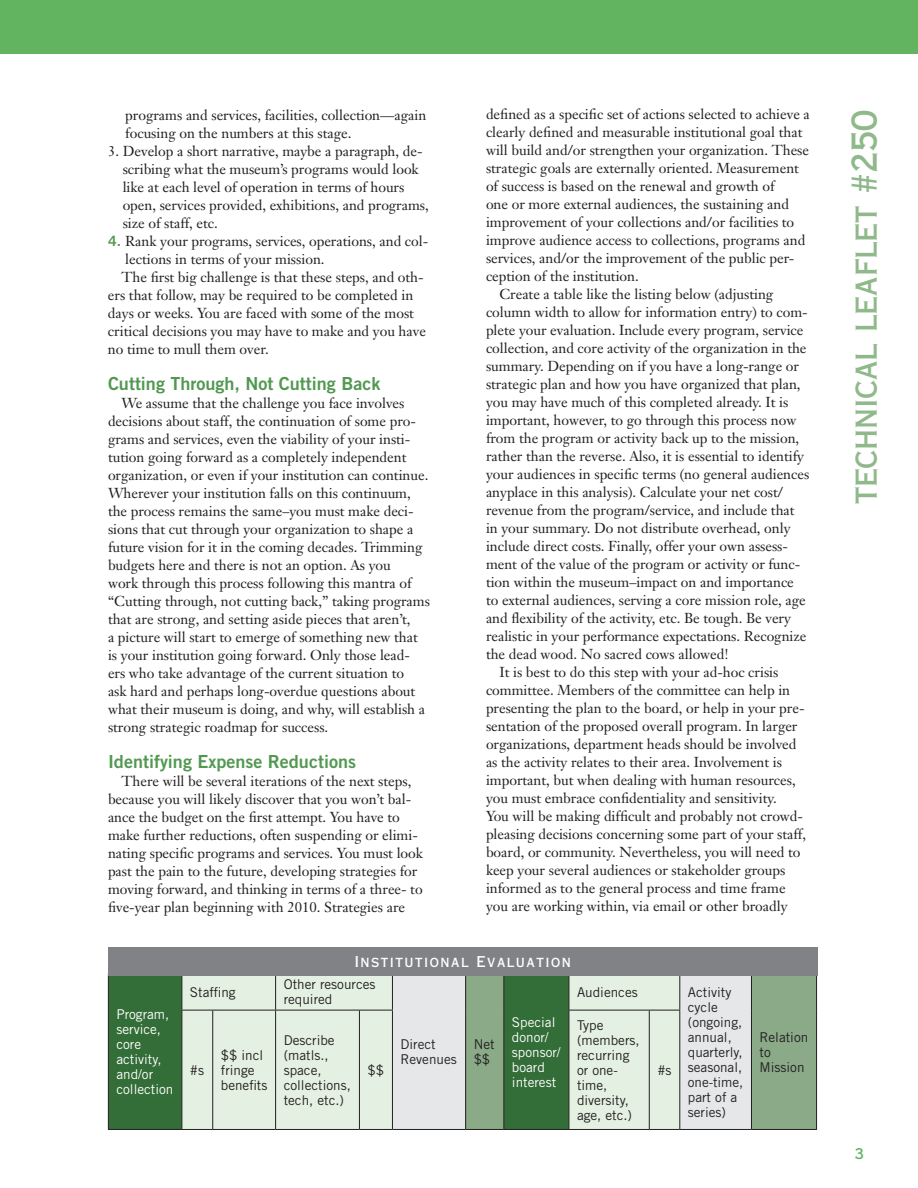
<style>
.page{position:relative;width:918px;height:1188px;background:#fff}
.page>*{position:absolute;margin:0;border:0;box-sizing:border-box;transform-origin:0 0}
.t1{font:34.5px "Copperplate Thirty AB";color:#90b98b}
.Trade_Bold2_12_12{font:18px "Trade Gothic Bold Two";color:#529851}
.Standhead_Copperplat{font:15px "Copperplate Thirty AB";letter-spacing:.1em;color:#fff}
.t2{font:15px "Copperplate Thirty AB";color:#63b461}
.Body_Janson{font:14.25px/18px "Janson Text";color:#231f20}
.Body_Janson_No_Inden{font:14.25px/18px "Janson Text";color:#231f20}
.Trade__9_10{font:13.5px/15px "Trade Gothic";color:#231f20}
.Trade__9_10-2{font:13.5px/15px "Trade Gothic";color:#fff}
.s1{font-family:"Trade Gothic Bold Two";color:#529851}
</style>
<div class="page">
<div style="left:0;top:0;width:918px;height:54px;background:#63b461"></div>
<div style="left:109px;top:976px;width:73px;height:153px;background:#336d37"></div>
<div style="left:183px;top:976px;width:209px;height:153px;background:#e4f0e1"></div>
<div style="left:393px;top:976px;width:72px;height:153px;background:#e6e7e9"></div>
<svg style="left:466px;top:976px;width:350px;height:153px;background:#a8c0a7"></svg>
<hr style="left:108px;top:974px;width:1px;height:36px;background:#231f20">
<hr style="left:182px;top:974px;width:1px;height:36px;background:#231f20">
<hr style="left:275px;top:974px;width:1px;height:36px;background:#231f20">
<hr style="left:392px;top:974px;width:1px;height:36px;background:#231f20">
<hr style="left:465px;top:974px;width:1px;height:36px;background:#231f20">
<hr style="left:503px;top:974px;width:1px;height:36px;background:#231f20">
<hr style="left:569px;top:974px;width:1px;height:36px;background:#231f20">
<hr style="left:679px;top:974px;width:1px;height:36px;background:#231f20">
<hr style="left:751px;top:974px;width:1px;height:36px;background:#231f20">
<hr style="left:816px;top:974px;width:1px;height:36px;background:#231f20">
<hr style="left:108px;top:1010px;width:1px;height:119px;background:#231f20">
<hr style="left:182px;top:1010px;width:31px;height:1px;background:#231f20">
<hr style="left:182px;top:1010px;width:1px;height:119px;background:#231f20">
<hr style="left:213px;top:1010px;width:63px;height:1px;background:#231f20">
<hr style="left:212px;top:1010px;width:1px;height:119px;background:#231f20">
<hr style="left:276px;top:1010px;width:83px;height:1px;background:#231f20">
<hr style="left:275px;top:1010px;width:1px;height:119px;background:#231f20">
<hr style="left:359px;top:1010px;width:34px;height:1px;background:#231f20">
<hr style="left:359px;top:1010px;width:1px;height:119px;background:#231f20">
<hr style="left:392px;top:1010px;width:1px;height:119px;background:#231f20">
<hr style="left:465px;top:1010px;width:1px;height:119px;background:#231f20">
<hr style="left:503px;top:1010px;width:1px;height:119px;background:#231f20">
<hr style="left:569px;top:1010px;width:80px;height:1px;background:#231f20">
<hr style="left:569px;top:1010px;width:1px;height:119px;background:#231f20">
<hr style="left:649px;top:1010px;width:31px;height:1px;background:#231f20">
<hr style="left:649px;top:1010px;width:1px;height:119px;background:#231f20">
<hr style="left:679px;top:1010px;width:1px;height:119px;background:#231f20">
<hr style="left:751px;top:1010px;width:1px;height:119px;background:#231f20">
<hr style="left:816px;top:1010px;width:1px;height:119px;background:#231f20">
<hr style="left:108px;top:1129px;width:74px;height:1px;background:#231f20">
<hr style="left:182px;top:1129px;width:31px;height:1px;background:#231f20">
<hr style="left:213px;top:1129px;width:63px;height:1px;background:#231f20">
<hr style="left:276px;top:1129px;width:83px;height:1px;background:#231f20">
<hr style="left:359px;top:1129px;width:33px;height:1px;background:#231f20">
<hr style="left:392px;top:1129px;width:74px;height:1px;background:#231f20">
<hr style="left:466px;top:1129px;width:38px;height:1px;background:#231f20">
<hr style="left:504px;top:1129px;width:65px;height:1px;background:#231f20">
<hr style="left:569px;top:1129px;width:80px;height:1px;background:#231f20">
<hr style="left:649px;top:1129px;width:31px;height:1px;background:#231f20">
<hr style="left:680px;top:1129px;width:71px;height:1px;background:#231f20">
<hr style="left:751px;top:1129px;width:66px;height:1px;background:#231f20">
<div style="left:108px;top:948px;width:710px;height:28px;background:#808285"></div>
<p class="Body_Janson_No_Inden" style="left:125px;top:105px;width:302px">programs and services, facilities, collection—again focusing on the numbers at this stage.</p>
<p class="Body_Janson_No_Inden" style="left:123px;top:141px;width:308px;text-indent:-15px">3. Develop a short narrative, maybe a paragraph, de&shy;scribing what the museum’s programs would look like at each level of operation in terms of hours open, services provided, exhibitions, and programs, size of staff, etc.</p>
<p class="Body_Janson_No_Inden" style="left:125px;top:231px;width:305px;text-indent:-17px"><span class="s1">4.</span> Rank your programs, services, operations, and col&shy;lections in terms of your mission.</p>
<p class="Body_Janson" style="left:108px;top:267px;width:320px;text-indent:13px">The first big challenge is that these steps, and oth&shy;ers that follow, may be required to be completed in days or weeks. You are faced with some of the most critical decisions you may have to make and you have no time to mull them over.</p>
<p class="Trade_Bold2_12_12" style="left:108px;top:372px;width:274px">Cutting Through, Not Cutting Back</p>
<p class="Body_Janson" style="left:108px;top:393px;width:324px;text-indent:13px">We assume that the challenge you face involves decisions about staff, the continuation of some pro&shy;grams and services, even the viability of your insti&shy;tution going forward as a completely independent organization, or even if your institution can continue.<br>Wherever your institution falls on this continuum, the process remains the same–you must make deci&shy;sions that cut through your organization to shape a future vision for it in the coming decades. Trimming budgets here and there is not an option. As you<br>work through this process following this mantra of “Cutting through, not cutting back,” taking programs that are strong, and setting aside pieces that aren’t,<br>a picture will start to emerge of something new that is your institution going forward. Only those lead&shy;ers who take advantage of the current situation to<br>ask hard and perhaps long-overdue questions about what their museum is doing, and why, will establish a strong strategic roadmap for success.</p>
<p class="Trade_Bold2_12_12" style="left:108px;top:750px;width:250px">Identifying Expense Reductions</p>
<p class="Body_Janson" style="left:108px;top:771px;width:316px;text-indent:13px">There will be several iterations of the next steps, because you will likely discover that you won’t bal&shy;ance the budget on the first attempt. You have to make further reductions, often suspending or elimi&shy;nating specific programs and services. You must look past the pain to the future, developing strategies for moving forward, and thinking in terms of a three- to five-year plan beginning with 2010. Strategies are</p>
<p class="Body_Janson" style="left:486px;top:105px;width:325px">defined as a specific set of actions selected to achieve a clearly defined and measurable institutional goal that will build and/or strengthen your organization. These strategic goals are externally oriented. Measurement of success is based on the renewal and growth of<br>one or more external audiences, the sustaining and improvement of your collections and/or facilities to improve audience access to collections, programs and services, and/or the improvement of the public per&shy;ception of the institution.</p>
<p class="Body_Janson" style="left:486px;top:285px;width:325px;text-indent:13px">Create a table like the listing below (adjusting column width to allow for information entry) to com&shy;plete your evaluation. Include every program, service collection, and core activity of the organization in the summary. Depending on if you have a long-range or strategic plan and how you have organized that plan, you may have much of this completed already. It is important, however, to go through this process now from the program or activity back up to the mission, rather than the reverse. Also, it is essential to identify your audiences in specific terms (no general audiences anyplace in this analysis). Calculate your net cost/ revenue from the program/service, and include that in your summary. Do not distribute overhead, only include direct costs. Finally, offer your own assess&shy;ment of the value of the program or activity or func&shy;tion within the museum–impact on and importance to external audiences, serving a core mission role, age and flexibility of the activity, etc. Be tough. Be very realistic in your performance expectations. Recognize the dead wood. No sacred cows allowed!</p>
<p class="Body_Janson" style="left:486px;top:663px;width:322px;text-indent:13px">It is best to do this step with your ad-hoc crisis committee. Members of the committee can help in presenting the plan to the board, or help in your pre&shy;sentation of the proposed overall program. In larger organizations, department heads should be involved as the activity relates to their area. Involvement is important, but when dealing with human resources, you must embrace confidentiality and sensitivity.<br>You will be making difficult and probably not crowd&shy;pleasing decisions concerning some part of your staff, board, or community. Nevertheless, you will need to keep your several audiences or stakeholder groups informed as to the general process and time frame you are working within, via email or other broadly</p>
<p class="Trade__9_10-2" style="left:116px;top:1007px;width:59px">Program, service, core activity, and/or collection</p>
<p class="Standhead_Copperplat" style="left:355px;top:953px;width:218px">Institutional Evaluation</p>
<p class="Trade__9_10" style="left:190px;top:984px;width:47px">Staffing</p>
<p class="Trade__9_10" style="left:284px;top:977px;width:93px">Other resources required</p>
<p class="Trade__9_10" style="left:577px;top:984px;width:62px">Audiences</p>
<p class="Trade__9_10" style="left:688px;top:984px;width:57px">Activity cycle (ongoing, annual, quarterly, seasonal, one-time, part of a series)</p>
<p class="Trade__9_10-2" style="left:512px;top:1014px;width:50px">Special donor/ sponsor/ board interest</p>
<p class="Trade__9_10" style="left:577px;top:1018px;width:64px">Type (members, recurring or one&shy;time, diversity, age, etc.)</p>
<p class="Trade__9_10" style="left:760px;top:1029px;width:50px">Relation to</p>
<p class="Trade__9_10" style="left:284px;top:1033px;width:69px">Describe (matls., space, collections, tech, etc.)</p>
<p class="Trade__9_10" style="left:401px;top:1037px;width:58px">Direct<br>Revenues</p>
<p class="Trade__9_10" style="left:474px;top:1037px;width:22px">Net $$</p>
<p class="Trade__9_10" style="left:221px;top:1048px;width:48px">$$ incl fringe benefits</p>
<p class="Trade__9_10" style="left:190px;top:1063px;width:16px">#s</p>
<p class="Trade__9_10" style="left:760px;top:1059px;width:46px">M ission</p>
<p class="Trade__9_10" style="left:368px;top:1063px;width:18px">$$</p>
<p class="Trade__9_10" style="left:657px;top:1063px;width:16px">#s</p>
<p class="t1" style="left:843px;top:504px;width:396px;rotate:-90deg">technical leaflet #250</p>
<p class="t2" style="left:855px;top:1145px;width:11px">3</p>
</div>
